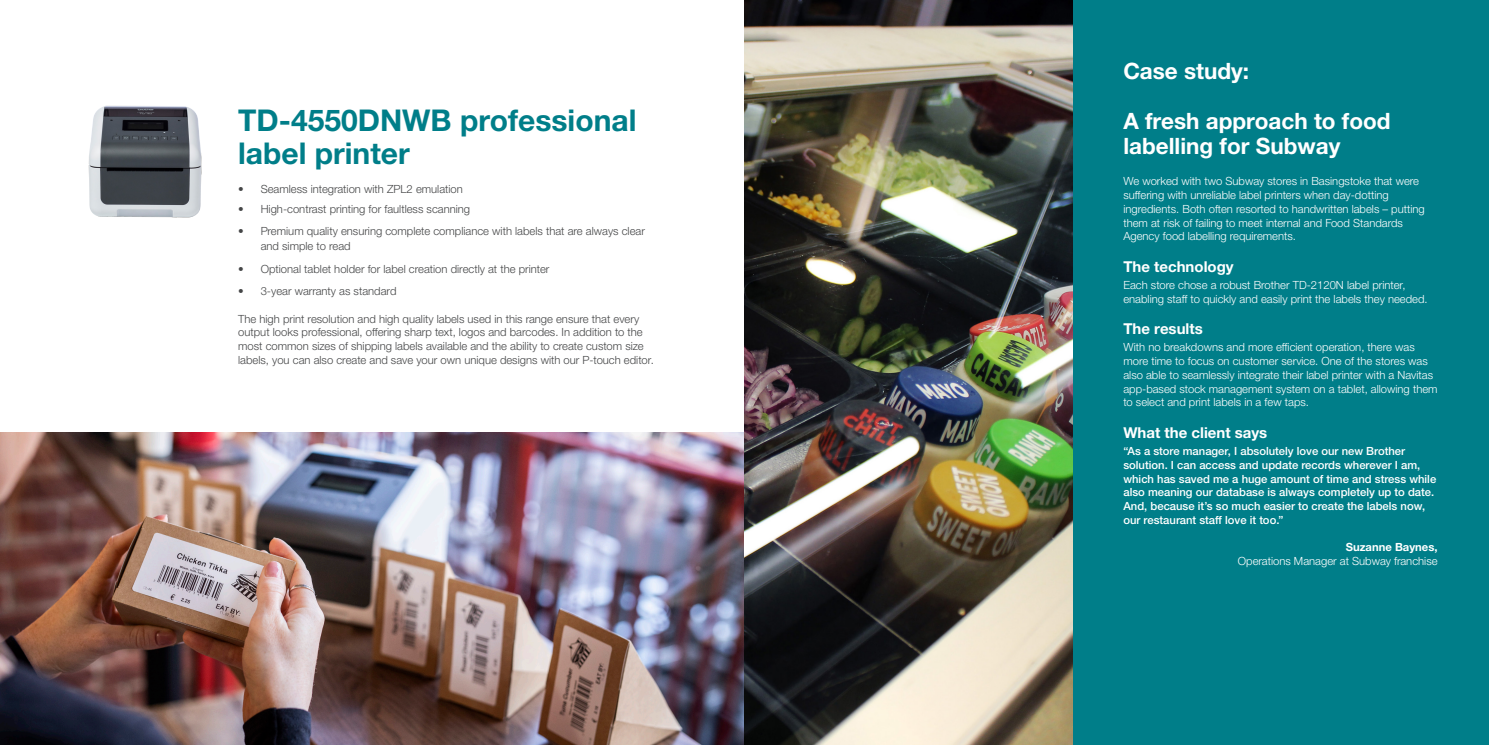
<style>
.page{position:relative;width:1489px;height:745px;background:#fff}
.page>*{position:absolute;margin:0;border:0;box-sizing:border-box;transform-origin:0 0}
.t1{font:700 30px/32.5px "Helvetica Neue LTW1 G";color:#007e89}
.t2{font:700 22.5px "Helvetica Neue LTW1 G";color:#fff}
.t3{font:700 15px "Helvetica Neue LTW1 G";color:#fff}
.t4{font:300 11.25px/13.8px "Helvetica Neue LTW1 G";color:#fff}
.t5{font:300 11.25px/13.8px "Helvetica Neue LTW1 G";color:#454647}
.t6{font:500 11.25px/13.8px "Helvetica Neue LTW1 G";color:#fff}
.t7{font:700 11.25px "Helvetica Neue LTW1 G";color:#fff}
</style>
<div class="page">
<img style="left:0;top:432px;width:744px;height:312px">
<img style="left:88px;top:105px;width:114px;height:113px">
<div style="left:1072px;top:0;width:416px;height:744px;background:#007e89"></div>
<img style="left:744px;top:0;width:328px;height:744px">
<p class="t1" style="left:238px;top:104px;width:400px">TD-4550DNWB professional label printer</p>
<p class="t5" style="left:238px;top:181px;width:226px">• Seamless integration with ZPL2 emulation</p>
<p class="t5" style="left:238px;top:201px;width:233px">• High-contrast printing for faultless scanning</p>
<p class="t5" style="left:261px;top:223px;width:386px;line-height:15px;text-indent:-22px">• Premium quality ensuring complete compliance with labels that are always clear and simple to read</p>
<p class="t5" style="left:238px;top:261px;width:313px">• Optional tablet holder for label creation directly at the printer</p>
<p class="t5" style="left:238px;top:284px;width:160px">• 3-year warranty as standard</p>
<p class="t5" style="left:238px;top:311px;width:417px">The high print resolution and high quality labels used in this range ensure that every output looks professional, offering sharp text, logos and barcodes. In addition to the most common sizes of shipping labels available and the ability to create custom size labels, you can also create and save your own unique designs with our P-touch editor.</p>
<p class="t2" style="left:1123px;top:57px;width:127px">Case study:</p>
<p class="t2" style="left:1123px;top:107px;width:269px">A fresh approach to food</p>
<p class="t2" style="left:1123px;top:132px;width:218px">labelling for Subway</p>
<p class="t4" style="left:1123px;top:174px;width:303px">We worked with two Subway stores in Basingstoke that were suffering with unreliable label printers when day-dotting ingredients. Both often resorted to handwritten labels – putting them at risk of failing to meet internal and Food Standards Agency food labelling requirements.</p>
<p class="t3" style="left:1123px;top:257px;width:112px">The technology</p>
<p class="t4" style="left:1123px;top:278px;width:306px">Each store chose a robust Brother TD-2120N label printer, enabling staff to quickly and easily print the labels they needed.</p>
<p class="t3" style="left:1123px;top:319px;width:81px">The results</p>
<p class="t4" style="left:1123px;top:340px;width:316px">With no breakdowns and more efficient operation, there was more time to focus on customer service. One of the stores was also able to seamlessly integrate their label printer with a Navitas app-based stock management system on a tablet, allowing them to select and print labels in a few taps.</p>
<p class="t3" style="left:1123px;top:423px;width:145px">What the client says</p>
<p class="t6" style="left:1123px;top:444px;width:314px">“As a store manager, I absolutely love our new Brother solution. I can access and update records wherever I am, which has saved me a huge amount of time and stress while also meaning our database is always completely up to date.<br>And, because it’s so much easier to create the labels now, our restaurant staff love it too.”</p>
<p class="t7" style="left:1345px;top:540px;width:93px">Suzanne Baynes,</p>
<p class="t4" style="left:1237px;top:554px;width:201px">Operations Manager at Subway franchise</p>
</div>
